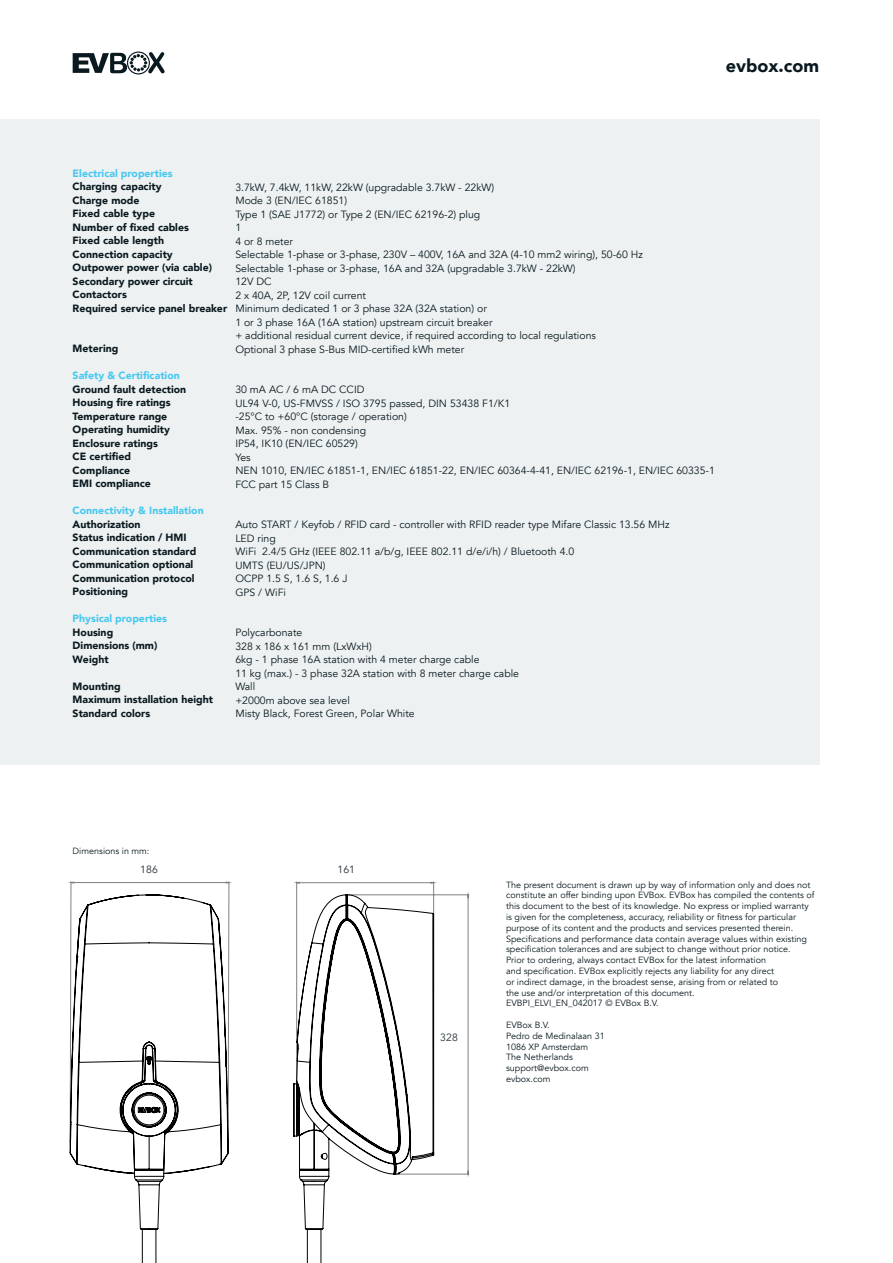
<style>
.page{position:relative;width:893px;height:1263px;background:#fff}
.page>*{position:absolute;margin:0;border:0;box-sizing:border-box;transform-origin:0 0}
.t1{font:900 18px "Avenir";color:#0a191f}
.t2{font:10.5px/13.5px "Avenir";color:#0a191f}
.t3{font:900 10.5px/13.5px "Avenir";color:#0a191f}
.t4{font:900 10.5px "Avenir";color:#48c8f0}
.t5{font:10.5px "Avenir";color:#233137}
.t6{font:9px/10.8px "Avenir";color:#0a191f}
</style>
<div class="page">
<div style="left:0;top:119px;width:819px;height:646px;background:#edf1f2"></div>
<svg style="left:70px;top:881px;width:399px;height:293px"></svg>
<svg style="left:70px;top:894px;width:364px;height:369px"></svg>
<svg style="left:73px;top:52px;width:92px;height:22px"></svg>
<h1 class="t1" style="left:726px;top:50px;width:95px">evbox.com</h1>
<p class="t4" style="left:73px;top:164px;width:102px">Electrical properties</p>
<p class="t3" style="left:73px;top:180px;width:156px">Charging capacity<br>Charge mode<br>Fixed cable type<br>Number of fixed cables<br>Fixed cable length<br>Connection capacity<br>Outpower power (via cable)<br>Secondary power circuit<br>Contactors<br>Required service panel breaker</p>
<p class="t3" style="left:73px;top:342px;width:47px">Metering</p>
<p class="t4" style="left:73px;top:367px;width:109px">Safety &amp; Certification</p>
<p class="t3" style="left:73px;top:382px;width:115px">Ground fault detection<br>Housing fire ratings<br>Temperature range<br>Operating humidity<br>Enclosure ratings<br>CE certified<br>Compliance<br>EMI compliance</p>
<p class="t4" style="left:73px;top:502px;width:133px">Connectivity &amp; Installation</p>
<p class="t3" style="left:73px;top:517px;width:125px">Authorization<br>Status indication / HMI<br>Communication standard<br>Communication optional<br>Communication protocol<br>Positioning</p>
<p class="t4" style="left:73px;top:610px;width:96px">Physical properties</p>
<p class="t3" style="left:73px;top:625px;width:86px">Housing<br>Dimensions (mm)<br>Weight</p>
<p class="t3" style="left:73px;top:679px;width:142px">Mounting<br>Maximum installation height<br>Standard colors</p>
<p class="t2" style="left:235px;top:181px;width:409px">3.7kW, 7.4kW, 11kW, 22kW (upgradable 3.7kW - 22kW)<br>Mode 3 (EN/IEC 61851)<br>Type 1 (SAE J1772) or Type 2 (EN/IEC 62196-2) plug<br>1<br>4 or 8 meter<br>Selectable 1-phase or 3-phase, 230V – 400V, 16A and 32A (4-10 mm2 wiring), 50-60 Hz Selectable 1-phase or 3-phase, 16A and 32A (upgradable 3.7kW - 22kW)<br>12V DC<br>2 x 40A, 2P, 12V coil current<br>Minimum dedicated 1 or 3 phase 32A (32A station) or<br>1 or 3 phase 16A (16A station) upstream circuit breaker<br>+ additional residual current device, if required according to local regulations<br>Optional 3 phase S-Bus MID-certified kWh meter</p>
<p class="t2" style="left:235px;top:383px;width:481px">30 mA AC / 6 mA DC CCID<br>UL94 V-0, US-FMVSS / ISO 3795 passed, DIN 53438 F1/K1<br>-25°C to +60°C (storage / operation)<br>Max. 95% - non condensing<br>IP54, IK10 (EN/IEC 60529)<br>Yes<br>NEN 1010, EN/IEC 61851-1, EN/IEC 61851-22, EN/IEC 60364-4-41, EN/IEC 62196-1, EN/IEC 60335-1<br>FCC part 15 Class B</p>
<p class="t2" style="left:235px;top:518px;width:436px">Auto START / Keyfob / RFID card - controller with RFID reader type Mifare Classic 13.56 MHz LED ring<br>WiFi 2.4/5 GHz (IEEE 802.11 a/b/g, IEEE 802.11 d/e/i/h) / Bluetooth 4.0<br>UMTS (EU/US/JPN)<br>OCPP 1.5 S, 1.6 S, 1.6 J<br>GPS / WiFi</p>
<p class="t2" style="left:235px;top:626px;width:285px">Polycarbonate<br>328 x 186 x 161 mm (LxWxH)<br>6kg - 1 phase 16A station with 4 meter charge cable<br>11 kg (max.) - 3 phase 32A station with 8 meter charge cable<br>Wall<br>+2000m above sea level<br>Misty Black, Forest Green, Polar White</p>
<p class="t6" style="left:73px;top:846px;width:78px">Dimensions in mm:</p>
<p class="t5" style="left:140px;top:863px;width:19px">186</p>
<p class="t5" style="left:338px;top:863px;width:19px">161</p>
<p class="t5" style="left:440px;top:1031px;width:19px">328</p>
<p class="t6" style="left:506px;top:879px;width:310px">The present document is drawn up by way of information only and does not constitute an offer binding upon EVBox. EVBox has compiled the contents of this document to the best of its knowledge. No express or implied warranty is given for the completeness, accuracy, reliability or fitness for particular purpose of its content and the products and services presented therein.<br>Specifications and performance data contain average values within existing specification tolerances and are subject to change without prior notice.<br>Prior to ordering, always contact EVBox for the latest information<br>and specification. EVBox explicitly rejects any liability for any direct<br>or indirect damage, in the broadest sense, arising from or related to<br>the use and/or interpretation of this document.<br>EVBPI_ELVI_EN_042017 © EVBox B.V.</p>
<p class="t6" style="left:506px;top:1020px;width:100px">EVBox B.V.<br>Pedro de Medinalaan 31<br>1086 XP Amsterdam<br>The Netherlands support@evbox.com evbox.com</p>
</div>
